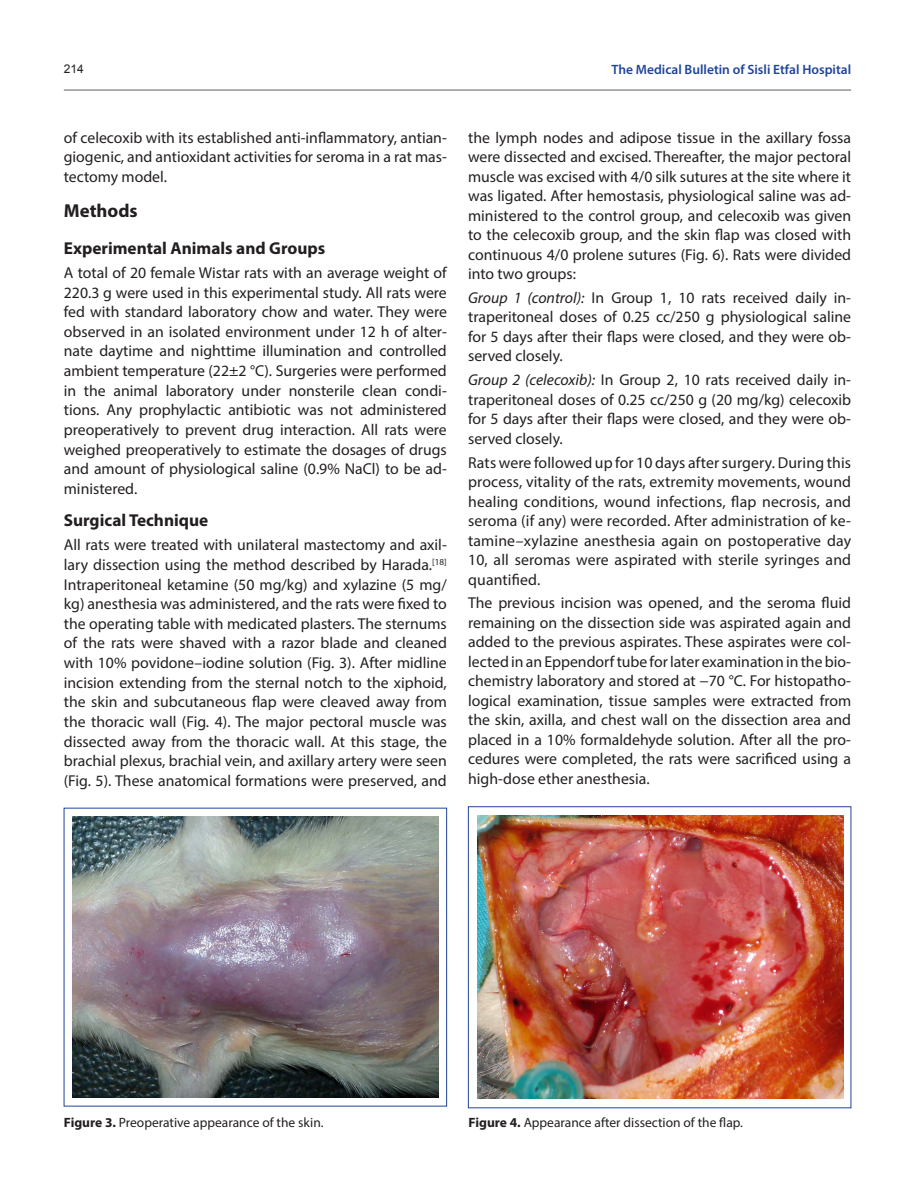
<style>
.page{position:relative;width:915px;height:1191px;background:#fff}
.page>*{position:absolute;margin:0;border:0;box-sizing:border-box;transform-origin:0 0}
.altbaslik{font:700 18.75px "Myriad Pro";color:#231f20}
.ikinci_altbaslik{font:700 17.25px "Myriad Pro";color:#231f20}
.ana_metin_bosluksuz{font:15.75px/19.5px "Myriad Pro";color:#231f20;text-align:justify}
.ana_metin_bosluksuz-2{font:13.5px "Myriad Pro";color:#231f20}
.t1{font:600 13.5px "Myriad Pro";color:#21449b}
.sayfa_numarasi{font:12px "Arial";color:#231f20}
.s1{font-style:italic}
.s2{font-weight:700}
</style>
<div class="page">
<hr style="left:64px;top:89px;width:786px;height:2px;background:#939598">
<img style="left:73px;top:816px;width:365px;height:281px">
<div style="left:468px;top:806px;width:382px;height:302px;border:1px solid #21449b"></div>
<img style="left:477px;top:815px;width:365px;height:283px">
<p class="sayfa_numarasi" style="left:64px;top:60px;width:22px">214</p>
<p class="t1" style="left:611px;top:61px;width:241px">The Medical Bulletin of Sisli Etfal Hospital</p>
<p class="ana_metin_bosluksuz" style="left:64px;top:127px;width:384px">of celecoxib with its established anti-inflammatory, antian&shy;giogenic, and antioxidant activities for seroma in a rat mas&shy;tectomy model.</p>
<p class="altbaslik" style="left:64px;top:199px;width:75px">Methods</p>
<p class="ikinci_altbaslik" style="left:64px;top:237px;width:263px">Experimental Animals and Groups</p>
<p class="ana_metin_bosluksuz" style="left:64px;top:262px;width:384px">A total of 20 female Wistar rats with an average weight of 220.3 g were used in this experimental study. All rats were fed with standard laboratory chow and water. They were observed in an isolated environment under 12 h of alter&shy;nate daytime and nighttime illumination and controlled ambient temperature (22±2 °C). Surgeries were performed in the animal laboratory under nonsterile clean condi&shy;tions. Any prophylactic antibiotic was not administered preoperatively to prevent drug interaction. All rats were weighed preoperatively to estimate the dosages of drugs and amount of physiological saline (0.9% NaCl) to be ad&shy;ministered.</p>
<p class="ikinci_altbaslik" style="left:64px;top:509px;width:146px">Surgical Technique</p>
<p class="ana_metin_bosluksuz" style="left:64px;top:535px;width:384px">All rats were treated with unilateral mastectomy and axil&shy;lary dissection using the method described by Harada.<sup>[18] </sup>Intraperitoneal ketamine (50 mg/kg) and xylazine (5 mg/ kg) anesthesia was administered, and the rats were fixed to the operating table with medicated plasters. The sternums of the rats were shaved with a razor blade and cleaned with 10% povidone–iodine solution (Fig. 3). After midline incision extending from the sternal notch to the xiphoid, the skin and subcutaneous flap were cleaved away from the thoracic wall (Fig. 4). The major pectoral muscle was dissected away from the thoracic wall. At this stage, the brachial plexus, brachial vein, and axillary artery were seen (Fig. 5). These anatomical formations were preserved, and</p>
<p class="ana_metin_bosluksuz" style="left:468px;top:127px;width:384px">the lymph nodes and adipose tissue in the axillary fossa were dissected and excised. Thereafter, the major pectoral muscle was excised with 4/0 silk sutures at the site where it was ligated. After hemostasis, physiological saline was ad&shy;ministered to the control group, and celecoxib was given to the celecoxib group, and the skin flap was closed with continuous 4/0 prolene sutures (Fig. 6). Rats were divided into two groups:</p>
<p class="ana_metin_bosluksuz" style="left:468px;top:288px;width:384px"><span class="s1">Group 1 (control):</span> In Group 1, 10 rats received daily in&shy;traperitoneal doses of 0.25 cc/250 g physiological saline for 5 days after their flaps were closed, and they were ob&shy;served closely.</p>
<p class="ana_metin_bosluksuz" style="left:468px;top:370px;width:384px"><span class="s1">Group 2 (celecoxib):</span> In Group 2, 10 rats received daily in&shy;traperitoneal doses of 0.25 cc/250 g (20 mg/kg) celecoxib for 5 days after their flaps were closed, and they were ob&shy;served closely.</p>
<p class="ana_metin_bosluksuz" style="left:468px;top:452px;width:384px">Rats were followed up for 10 days after surgery. During this process, vitality of the rats, extremity movements, wound healing conditions, wound infections, flap necrosis, and seroma (if any) were recorded. After administration of ke&shy;tamine–xylazine anesthesia again on postoperative day 10, all seromas were aspirated with sterile syringes and quantified.</p>
<p class="ana_metin_bosluksuz" style="left:468px;top:593px;width:384px">The previous incision was opened, and the seroma fluid remaining on the dissection side was aspirated again and added to the previous aspirates. These aspirates were col&shy;lected in an Eppendorf tube for later examination in the bio&shy;chemistry laboratory and stored at −70 °C. For histopatho&shy;logical examination, tissue samples were extracted from the skin, axilla, and chest wall on the dissection area and placed in a 10% formaldehyde solution. After all the pro&shy;cedures were completed, the rats were sacrificed using a high-dose ether anesthesia.</p>
<p class="ana_metin_bosluksuz-2" style="left:64px;top:1114px;width:261px"><span class="s2">Figure 3.</span> Preoperative appearance of the skin.</p>
<p class="ana_metin_bosluksuz-2" style="left:468px;top:1114px;width:276px"><span class="s2">Figure 4.</span> Appearance after dissection of the flap.</p>
</div>
